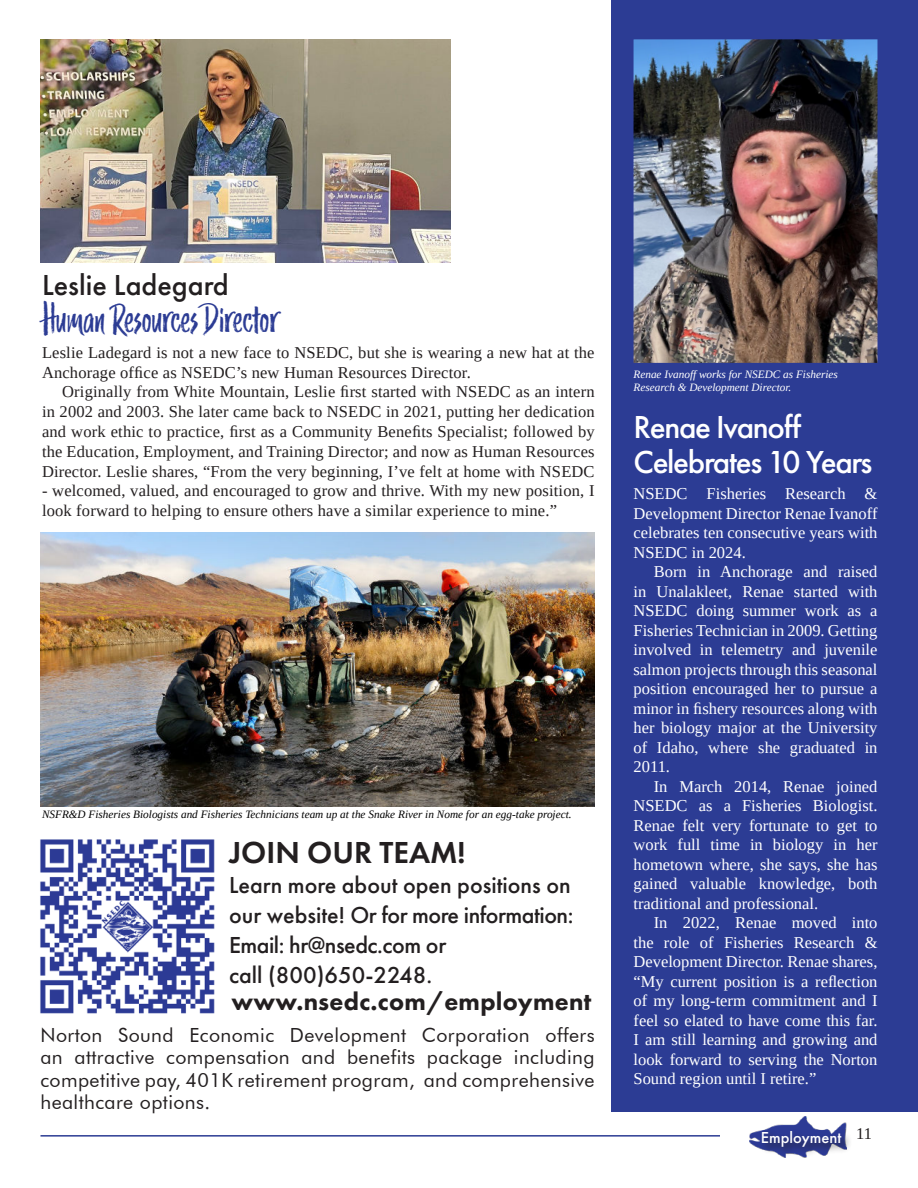
<style>
.page{position:relative;width:918px;height:1188px;background:#fff}
.page>*{position:absolute;margin:0;border:0;box-sizing:border-box;transform-origin:0 0}
.t1{font:37.5px "Trailmade";letter-spacing:-.005em;color:#2c3c94}
.t2{font:500 33px/34.5px "Futura PT";letter-spacing:-.04em;color:#fff}
.t3{font:600 31.5px "Futura PT";color:#231f20}
.t4{font:500 30px "Futura PT";color:#231f20}
.t5{font:800 25.5px "Futura PT";letter-spacing:.01em;color:#231f20}
.t6{font:500 24px/30px "Futura PT";color:#231f20}
.t7{font:19.5px/22.5px "Futura BT";letter-spacing:.02em;color:#231f20;text-align:justify}
.t8{font:16.5px/19.5px "Tinos";color:#fff;text-align:justify}
.t9{font:16.5px/19.8px "Tinos";letter-spacing:.01em;color:#231f20}
.t10{font:500 16.5px "Futura PT";color:#fff}
.t11{font:italic 11.25px "Tinos";color:#000}
.t12{font:italic 11.25px/13.5px "Tinos";color:#fff}
</style>
<div class="page">
<hr style="left:41px;top:1135px;width:679px;height:2px;background:#2c3c94">
<img style="left:750px;top:1117px;width:97px;height:32px">
<div style="left:760px;top:1129px;width:93px;height:29px;background:#231f20;opacity:.75"></div>
<div style="left:611px;top:0;width:307px;height:1111px;background:#2c3c94"></div>
<img style="left:634px;top:39px;width:243px;height:324px">
<img style="left:40px;top:39px;width:411px;height:224px">
<img style="left:40px;top:839px;width:175px;height:175px">
<img style="left:40px;top:532px;width:555px;height:275px">
<h3 class="t4" style="left:42px;top:272px;width:188px">Leslie Ladegard</h3>
<h1 class="t1" style="left:42px;top:301px;width:238px">Human Resources Director</h1>
<p class="t9" style="left:42px;top:344px;width:554px">Leslie Ladegard is not a new face to NSEDC, but she is wearing a new hat at the<br>Anchorage office as NSEDC’s new Human Resources Director.</p>
<p class="t9" style="left:42px;top:382px;width:554px;text-align:justify;text-indent:20px">Originally from White Mountain, Leslie first started with NSEDC as an intern in 2002 and 2003. She later came back to NSEDC in 2021, putting her dedication and work ethic to practice, first as a Community Benefits Specialist; followed by the Education, Employment, and Training Director; and now as Human Resources Director. Leslie shares, “From the very beginning, I’ve felt at home with NSEDC</p>
<p class="t9" style="left:42px;top:482px;width:554px">- welcomed, valued, and encouraged to grow and thrive. With my new position, I look forward to helping to ensure others have a similar experience to mine.”</p>
<p class="t11" style="left:42px;top:810px;width:531px">NSFR&amp;D Fisheries Biologists and Fisheries Technicians team up at the Snake River in Nome for an egg-take project.</p>
<h3 class="t3" style="left:229px;top:839px;width:238px">JOIN OUR TEAM!</h3>
<h3 class="t6" style="left:229px;top:872px;width:346px">Learn more about open positions on our website! Or for more information:<br>Email: hr@nsedc.com or<br>call (800)650-2248.</h3>
<h3 class="t5" style="left:232px;top:991px;width:361px">www.nsedc.com/employment</h3>
<p class="t7" style="left:40px;top:1025px;width:556px">Norton Sound Economic Development Corporation offers an attractive compensation and benefits package including competitive pay, 401K retirement program, and comprehensive healthcare options.</p>
<p class="t12" style="left:634px;top:368px;width:206px">Renae Ivanoff works for NSEDC as Fisheries<br>Research &amp; Development Director.</p>
<h2 class="t2" style="left:634px;top:412px;width:240px">Renae Ivanoff<br>Celebrates 10 Years</h2>
<p class="t8" style="left:634px;top:485px;width:245px">NSEDC Fisheries Research &amp; Development Director Renae Ivanoff celebrates ten consecutive years with NSEDC in 2024.</p>
<p class="t8" style="left:634px;top:563px;width:245px;text-indent:20px">Born in Anchorage and raised in Unalakleet, Renae started with NSEDC doing summer work as a Fisheries Technician in 2009. Getting involved in telemetry and juvenile salmon projects through this seasonal position encouraged her to pursue a minor in fishery resources along with her biology major at the University of Idaho, where she graduated in 2011.</p>
<p class="t8" style="left:634px;top:778px;width:245px;text-indent:20px">In March 2014, Renae joined NSEDC as a Fisheries Biologist.<br>Renae felt very fortunate to get to work full time in biology in her hometown where, she says, she has gained valuable knowledge, both traditional and professional.</p>
<p class="t8" style="left:634px;top:914px;width:245px;text-indent:20px">In 2022, Renae moved into the role of Fisheries Research &amp; Development Director. Renae shares, “My current position is a reflection of my long-term commitment and I feel so elated to have come this far.<br>I am still learning and growing and look forward to serving the Norton Sound region until I retire.”</p>
<p class="t10" style="left:761px;top:1131px;width:82px">Employment</p>
<p class="t9" style="left:856px;top:1125px;width:17px">11</p>
</div>
